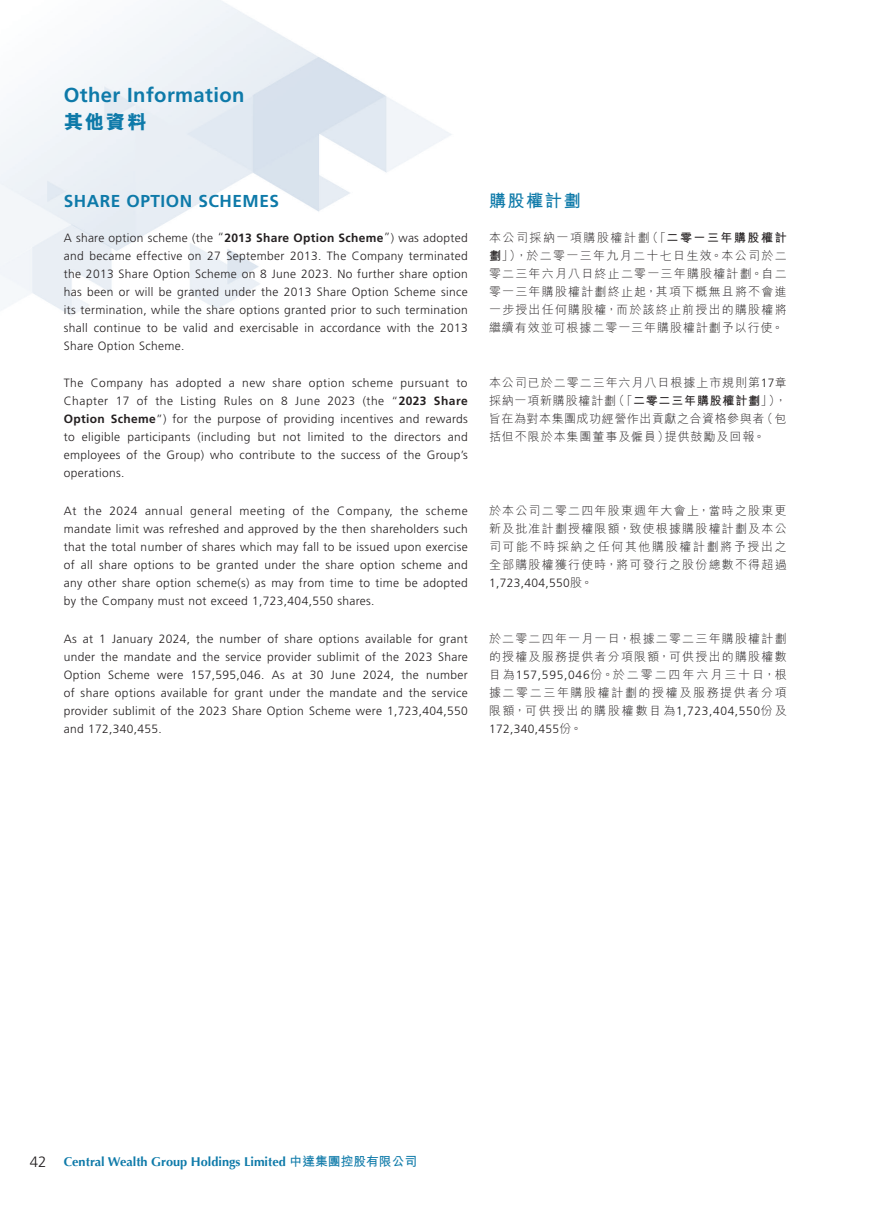
<style>
.page{position:relative;width:893px;height:1212px;background:#fff}
.page>*{position:absolute;margin:0;border:0;box-sizing:border-box;transform-origin:0 0}
.t1{font:700 20.25px "Frutiger LT Std";letter-spacing:.02em;color:#0e7aa9}
.t2{font:800 19.5px "M Hei HK";color:#0e7aa9}
.t3{font:700 17.25px "Frutiger LT Std";letter-spacing:.03em;color:#0e7aa9}
.t4{font:700 17.25px "M Hei HK";letter-spacing:.08em;color:#0e7aa9}
.t5{font:700 12.75px "Optima";color:#0e7aa9}
.t6{font:300 12px/18px "Frutiger LT Std";letter-spacing:.03em;color:#231f20;text-align:justify}
.t7{font:300 12px/18px "M Hei HK";letter-spacing:.1em;color:#231f20;text-align:justify}
.s1{font-weight:700}
.s2{font-family:"Frutiger LT Std"}
.s3{font-family:"M Hei HK"}
.s4{font-family:"Frutiger LT Std";font-weight:300;font-size:15px;color:#231f20}
</style>
<div class="page">
<img style="left:0;top:0;width:452px;height:316px">
<h1 class="t1" style="left:64px;top:83px;width:182px">Other Information</h1>
<h2 class="t2" style="left:64px;top:112px;width:84px">其他資料</h2>
<h3 class="t3" style="left:64px;top:191px;width:217px">SHARE OPTION SCHEMES</h3>
<p class="t6" style="left:64px;top:229px;width:406px">A share option scheme (the “<span class="s1">2013 Share Option Scheme</span>”) was adopted and became effective on 27 September 2013. The Company terminated the 2013 Share Option Scheme on 8 June 2023. No further share option has been or will be granted under the 2013 Share Option Scheme since its termination, while the share options granted prior to such termination shall continue to be valid and exercisable in accordance with the 2013<br>Share Option Scheme.</p>
<p class="t6" style="left:64px;top:374px;width:406px">The Company has adopted a new share option scheme pursuant to Chapter 17 of the Listing Rules on 8 June 2023 (the “<span class="s1">2023 Share Option Scheme</span>”) for the purpose of providing incentives and rewards to eligible participants (including but not limited to the directors and employees of the Group) who contribute to the success of the Group’s operations.</p>
<p class="t6" style="left:64px;top:502px;width:406px">At the 2024 annual general meeting of the Company, the scheme mandate limit was refreshed and approved by the then shareholders such that the total number of shares which may fall to be issued upon exercise of all share options to be granted under the share option scheme and any other share option scheme(s) as may from time to time be adopted by the Company must not exceed 1,723,404,550 shares.</p>
<p class="t6" style="left:64px;top:629px;width:406px">As at 1 January 2024, the number of share options available for grant under the mandate and the service provider sublimit of the 2023 Share Option Scheme were 157,595,046. As at 30 June 2024, the number of share options available for grant under the mandate and the service provider sublimit of the 2023 Share Option Scheme were 1,723,404,550 and 172,340,455.</p>
<h3 class="t4" style="left:489px;top:188px;width:93px">購股權計劃</h3>
<p class="t7" style="left:489px;top:228px;width:299px">本公司採納一項購股權計劃（「<span class="s1">二零一三年購股權計劃</span>」），於二零一三年九月二十七日生效。本公司於二零二三年六月八日終止二零一三年購股權計劃。自二零一三年購股權計劃終止起，其項下概無且將不會進一步授出任何購股權，而於該終止前授出的購股權將繼續有效並可根據二零一三年購股權計劃予以行使。</p>
<p class="t7" style="left:489px;top:374px;width:299px">本公司已於二零二三年六月八日根據上市規則第<span class="s2">17</span>章採納一項新購股權計劃（「<span class="s1">二零二三年購股權計劃</span>」），旨在為對本集團成功經營作出貢獻之合資格參與者（包括但不限於本集團董事及僱員）提供鼓勵及回報。</p>
<p class="t7" style="left:489px;top:501px;width:299px">於本公司二零二四年股東週年大會上，當時之股東更新及批准計劃授權限額，致使根據購股權計劃及本公司可能不時採納之任何其他購股權計劃將予授出之全部購股權獲行使時，將可發行之股份總數不得超過</p>
<p class="t6" style="left:489px;top:574px;width:105px">1,723,404,550<span class="s3">股。</span></p>
<p class="t7" style="left:489px;top:629px;width:299px">於二零二四年一月一日，根據二零二三年購股權計劃的授權及服務提供者分項限額，可供授出的購股權數目為<span class="s2">157,595,046</span>份。於二零二四年六月三十日，根據二零二三年購股權計劃的授權及服務提供者分項限額，可供授出的購股權數目為<span class="s2">1,723,404,550</span>份及</p>
<p class="t6" style="left:489px;top:719px;width:95px">172,340,455<span class="s3">份。</span></p>
<p class="t5" style="left:30px;top:1154px;width:389px"><span class="s4">42</span> Central Wealth Group Holdings Limited <span class="s3">中達集團控股有限公司</span></p>
</div>
